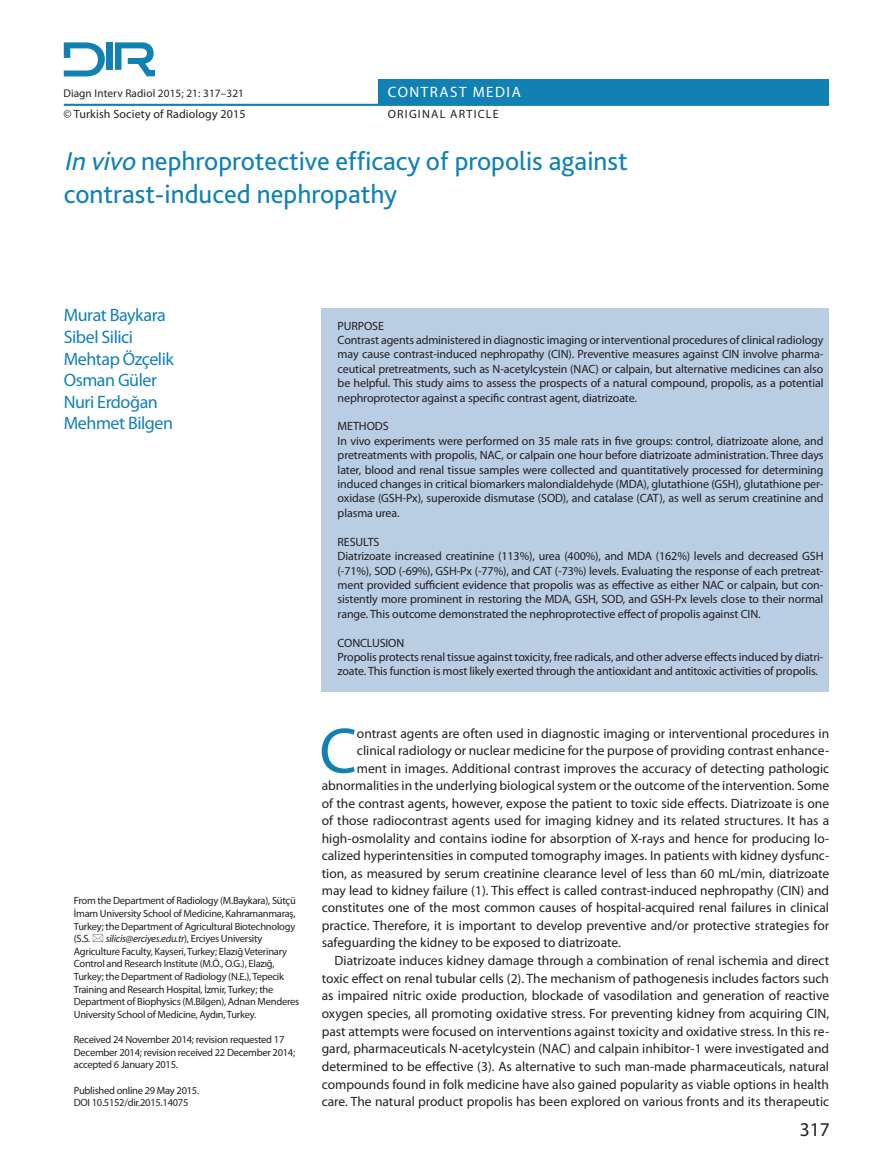
<style>
.page{position:relative;width:893px;height:1170px;background:#fff}
.page>*{position:absolute;margin:0;border:0;box-sizing:border-box;transform-origin:0 0}
.t1{font:64.65px "Myriad Pro";color:#1181b4}
.t2{font:27px "Bliss Pro";color:#1181b4}
.t3{font:19.5px "Myriad Pro";color:#231f20}
.t4{font:18px "Myriad Pro";letter-spacing:-.025em;color:#1181b4}
.t5{font:15px "Myriad Pro";letter-spacing:.1em;color:#fff}
.t6{font:13.5px/17.7px "Myriad Pro";color:#231f20;text-align:justify}
.t7{font:12px/14.4px "Myriad Pro";letter-spacing:-.015em;color:#231f20;text-align:justify}
.t8{font:12px "Myriad Pro";letter-spacing:.01em;color:#231f20}
.t9{font:12px "Myriad Pro";letter-spacing:.1em;color:#231f20}
.t10{font:11.25px "Myriad Pro";letter-spacing:.01em;color:#231f20}
.t11{font:10.5px/12.6px "Myriad Pro";letter-spacing:-.025em;color:#231f20}
.s1{font-style:italic}
</style>
<div class="page">
<div style="left:378px;top:79px;width:451px;height:26px;background:#1181b4"></div>
<hr style="left:64px;top:104px;width:765px;height:2px;background:#1181b4">
<div style="left:147px;top:70px;width:8px;height:6px;background:#1181b4"></div>
<div style="left:106px;top:42px;width:7px;height:28px;background:#1181b4"></div>
<svg style="left:64px;top:42px;width:41px;height:34px"></svg>
<svg style="left:115px;top:42px;width:39px;height:34px"></svg>
<div style="left:322px;top:308px;width:507px;height:383px;background:#b9cde3"></div>
<p class="t10" style="left:63px;top:86px;width:182px">Diagn Interv Radiol 2015; 21: 317–321</p>
<p class="t8" style="left:63px;top:107px;width:184px">© Turkish Society of Radiology 2015</p>
<p class="t5" style="left:388px;top:83px;width:135px">CONTRAST MEDIA</p>
<p class="t9" style="left:388px;top:107px;width:112px">ORIGINAL ARTICLE</p>
<p class="t2" style="left:64px;top:144px;width:565px"><span class="s1">In vivo</span> nephroprotective efficacy of propolis against</p>
<p class="t2" style="left:64px;top:177px;width:335px">contrast-induced nephropathy</p>
<p class="t4" style="left:64px;top:304px;width:103px">Murat Baykara</p>
<p class="t4" style="left:64px;top:326px;width:71px">Sibel Silici</p>
<p class="t4" style="left:64px;top:347px;width:112px">Mehtap Özçelik</p>
<p class="t4" style="left:64px;top:369px;width:95px">Osman Güler</p>
<p class="t4" style="left:64px;top:390px;width:96px">Nuri Erdoğan</p>
<p class="t4" style="left:64px;top:412px;width:111px">Mehmet Bilgen</p>
<p class="t11" style="left:74px;top:894px;width:223px;text-align:justify">From the Department of Radiology (M.Baykara), Sütçü İmam University School of Medicine, Kahramanmaraş, Turkey; the Department of Agricultural Biotechnology (S.S.</p>
<p class="t11" style="left:74px;top:932px;width:227px;text-indent:32px"><span class="s1">silicis@erciyes.edu.tr</span>), Erciyes University Agriculture Faculty, Kayseri, Turkey; Elazığ Veterinary Control and Research Institute (M.Ö., O.G.), Elazığ, Turkey; the Department of Radiology (N.E.), Tepecik Training and Research Hospital, İzmir, Turkey; the Department of Biophysics (M.Bilgen), Adnan Menderes University School of Medicine, Aydın, Turkey.</p>
<p class="t11" style="left:74px;top:1033px;width:223px">Received 24 November 2014; revision requested 17<br>December 2014; revision received 22 December 2014; accepted 6 January 2015.</p>
<p class="t11" style="left:74px;top:1083px;width:127px">Published online 29 May 2015.</p>
<p class="t11" style="left:74px;top:1096px;width:116px">DOI 10.5152/dir.2015.14075</p>
<p class="t7" style="left:338px;top:318px;width:48px">PURPOSE</p>
<p class="t7" style="left:338px;top:332px;width:487px">Contrast agents administered in diagnostic imaging or interventional procedures of clinical radiology may cause contrast-induced nephropathy (CIN). Preventive measures against CIN involve pharma&shy;ceutical pretreatments, such as N-acetylcystein (NAC) or calpain, but alternative medicines can also be helpful. This study aims to assess the prospects of a natural compound, propolis, as a potential nephroprotector against a specific contrast agent, diatrizoate.</p>
<p class="t7" style="left:338px;top:419px;width:52px">METHODS</p>
<p class="t7" style="left:338px;top:433px;width:487px">In vivo experiments were performed on 35 male rats in five groups: control, diatrizoate alone, and pretreatments with propolis, NAC, or calpain one hour before diatrizoate administration. Three days later, blood and renal tissue samples were collected and quantitatively processed for determining induced changes in critical biomarkers malondialdehyde (MDA), glutathione (GSH), glutathione per&shy;oxidase (GSH-Px), superoxide dismutase (SOD), and catalase (CAT), as well as serum creatinine and plasma urea.</p>
<p class="t7" style="left:338px;top:534px;width:43px">RESULTS</p>
<p class="t7" style="left:338px;top:548px;width:487px">Diatrizoate increased creatinine (113%), urea (400%), and MDA (162%) levels and decreased GSH (-71%), SOD (-69%), GSH-Px (-77%), and CAT (-73%) levels. Evaluating the response of each pretreat&shy;ment provided sufficient evidence that propolis was as effective as either NAC or calpain, but con&shy;sistently more prominent in restoring the MDA, GSH, SOD, and GSH-Px levels close to their normal range. This outcome demonstrated the nephroprotective effect of propolis against CIN.</p>
<p class="t7" style="left:338px;top:635px;width:68px">CONCLUSION</p>
<p class="t7" style="left:338px;top:649px;width:487px">Propolis protects renal tissue against toxicity, free radicals, and other adverse effects induced by diatri&shy;zoate. This function is most likely exerted through the antioxidant and antitoxic activities of propolis.</p>
<p class="t1" style="left:319px;top:711px;width:39px">C</p>
<p class="t6" style="left:357px;top:724px;width:474px">ontrast agents are often used in diagnostic imaging or interventional procedures in</p>
<p class="t6" style="left:357px;top:741px;width:474px">clinical radiology or nuclear medicine for the purpose of providing contrast enhance-</p>
<p class="t6" style="left:357px;top:759px;width:474px">ment in images. Additional contrast improves the accuracy of detecting pathologic</p>
<p class="t6" style="left:322px;top:776px;width:509px">abnormalities in the underlying biological system or the outcome of the intervention. Some</p>
<p class="t6" style="left:322px;top:793px;width:509px">of the contrast agents, however, expose the patient to toxic side effects. Diatrizoate is one</p>
<p class="t6" style="left:322px;top:811px;width:509px">of those radiocontrast agents used for imaging kidney and its related structures. It has a</p>
<p class="t6" style="left:322px;top:828px;width:509px">high-osmolality and contains iodine for absorption of X-rays and hence for producing lo-</p>
<p class="t6" style="left:322px;top:846px;width:509px">calized hyperintensities in computed tomography images. In patients with kidney dysfunc-</p>
<p class="t6" style="left:322px;top:863px;width:509px">tion, as measured by serum creatinine clearance level of less than 60 mL/min, diatrizoate</p>
<p class="t6" style="left:322px;top:881px;width:509px">may lead to kidney failure (1). This effect is called contrast-induced nephropathy (CIN) and</p>
<p class="t6" style="left:322px;top:898px;width:509px">constitutes one of the most common causes of hospital-acquired renal failures in clinical</p>
<p class="t6" style="left:322px;top:916px;width:509px">practice. Therefore, it is important to develop preventive and/or protective strategies for</p>
<p class="t6" style="left:322px;top:933px;width:301px">safeguarding the kidney to be exposed to diatrizoate.</p>
<p class="t6" style="left:322px;top:951px;width:509px;text-indent:13px">Diatrizoate induces kidney damage through a combination of renal ischemia and direct toxic effect on renal tubular cells (2). The mechanism of pathogenesis includes factors such as impaired nitric oxide production, blockade of vasodilation and generation of reactive oxygen species, all promoting oxidative stress. For preventing kidney from acquiring CIN, past attempts were focused on interventions against toxicity and oxidative stress. In this re&shy;gard, pharmaceuticals N-acetylcystein (NAC) and calpain inhibitor-1 were investigated and determined to be effective (3). As alternative to such man-made pharmaceuticals, natural compounds found in folk medicine have also gained popularity as viable options in health care. The natural product propolis has been explored on various fronts and its therapeutic</p>
<p class="t3" style="left:800px;top:1116px;width:32px">317</p>
</div>
